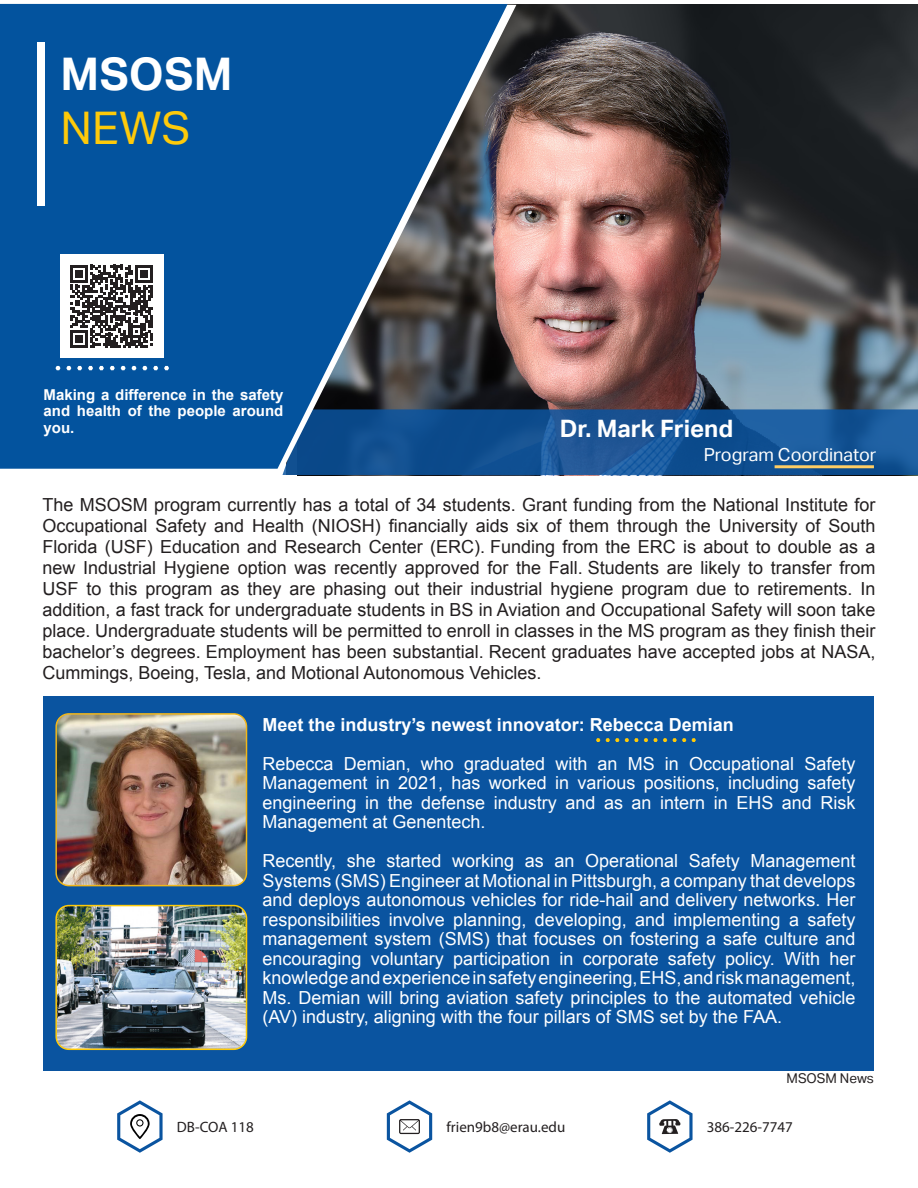
<style>
.page{position:relative;width:918px;height:1188px;background:#fff}
.page>*{position:absolute;margin:0;border:0;box-sizing:border-box;transform-origin:0 0}
.SUBTITLE{font:700 45px "Aktiv Grotesk";letter-spacing:.01em;color:#fff}
.t1{font:45px "Aktiv Grotesk";color:#feca0a}
.Name{font:700 24px "Aktiv Grotesk";color:#fff}
.O_R_9_13{font:18px/19.5px "Arial";color:#fff;text-align:justify}
.O_R_9_13-2{font:18px/21px "Arial";color:#231f20;text-align:justify}
.O_R_9_13-3{font:700 18px "Arial";color:#fff}
.Paragraph_-_White{font:18px "Aktiv Grotesk";color:#fff}
.O_R_9_13-4{font:700 15px/16.5px "Arial";color:#fff;text-align:justify}
.O_R_9_13-5{font:15px "Myriad Pro";color:#231f20}
.Table_of_Contents{font:13.5px "Aktiv Grotesk";color:#231f20}
</style>
<div class="page">
<img style="left:516px;top:5px;width:402px;height:404px">
<svg style="left:282px;top:409px;width:636px;height:66px;background:#175495"></svg>
<div style="left:44px;top:696px;width:830px;height:375px;background:#0a54a0"></div>
<svg style="left:0;top:4px;width:508px;height:465px;background:#145390"></svg>
<svg style="left:55px;top:366px;width:5px;height:4px"></svg>
<svg style="left:66px;top:366px;width:5px;height:4px"></svg>
<svg style="left:88px;top:366px;width:5px;height:4px"></svg>
<svg style="left:110px;top:366px;width:5px;height:4px"></svg>
<svg style="left:153px;top:366px;width:5px;height:4px"></svg>
<svg style="left:164px;top:366px;width:5px;height:4px"></svg>
<svg style="left:77px;top:366px;width:5px;height:4px"></svg>
<svg style="left:99px;top:366px;width:5px;height:4px"></svg>
<svg style="left:121px;top:366px;width:26px;height:4px"></svg>
<svg style="left:596px;top:738px;width:4px;height:4px"></svg>
<svg style="left:692px;top:738px;width:4px;height:4px"></svg>
<svg style="left:606px;top:738px;width:80px;height:4px"></svg>
<svg style="left:117px;top:1100px;width:46px;height:53px"></svg>
<svg style="left:387px;top:1100px;width:45px;height:53px"></svg>
<svg style="left:647px;top:1100px;width:46px;height:53px"></svg>
<div style="left:60px;top:255px;width:103px;height:103px;background:#fff"></div>
<svg style="left:70px;top:265px;width:83px;height:83px"></svg>
<div style="left:38px;top:43px;width:7px;height:163px;background:#fff"></div>
<hr style="left:775px;top:465px;width:99px;height:3px;background:#fecd64">
<img style="left:58px;top:714px;width:189px;height:172px">
<div style="left:55px;top:713px;width:192px;height:173px;border:2px solid #f1b61b;border-radius:13px"></div>
<img style="left:58px;top:906px;width:189px;height:143px">
<div style="left:55px;top:905px;width:192px;height:145px;border:2px solid #feca0a;border-radius:13px"></div>
<p class="SUBTITLE" style="left:61px;top:49px;width:173px">MSOSM</p>
<p class="t1" style="left:61px;top:103px;width:131px">NEWS</p>
<p class="O_R_9_13-4" style="left:44px;top:387px;width:241px">Making a difference in the safety and health of the people around you.</p>
<p class="Name" style="left:560px;top:414px;width:175px">Dr. Mark Friend</p>
<p class="Paragraph_-_White" style="left:704px;top:444px;width:174px">Program Coordinator</p>
<p class="O_R_9_13-2" style="left:43px;top:495px;width:834px">The MSOSM program currently has a total of 34 students. Grant funding from the National Institute for Occupational Safety and Health (NIOSH) financially aids six of them through the University of South Florida (USF) Education and Research Center (ERC). Funding from the ERC is about to double as a new Industrial Hygiene option was recently approved for the Fall. Students are likely to transfer from USF to this program as they are phasing out their industrial hygiene program due to retirements. In addition, a fast track for undergraduate students in BS in Aviation and Occupational Safety will soon take place. Undergraduate students will be permitted to enroll in classes in the MS program as they finish their bachelor’s degrees. Employment has been substantial. Recent graduates have accepted jobs at NASA, Cummings, Boeing, Tesla, and Motional Autonomous Vehicles.</p>
<p class="O_R_9_13-3" style="left:262px;top:713px;width:473px">Meet the industry’s newest innovator: Rebecca Demian</p>
<p class="O_R_9_13" style="left:262px;top:754px;width:595px">Rebecca Demian, who graduated with an MS in Occupational Safety Management in 2021, has worked in various positions, including safety engineering in the defense industry and as an intern in EHS and Risk Management at Genentech.</p>
<p class="O_R_9_13" style="left:262px;top:851px;width:594px">Recently, she started working as an Operational Safety Management Systems (SMS) Engineer at Motional in Pittsburgh, a company that develops and deploys autonomous vehicles for ride-hail and delivery networks. Her responsibilities involve planning, developing, and implementing a safety management system (SMS) that focuses on fostering a safe culture and encouraging voluntary participation in corporate safety policy. With her knowledgeandexperienceinsafetyengineering,EHS,andriskmanagement, Ms. Demian will bring aviation safety principles to the automated vehicle (AV) industry, aligning with the four pillars of SMS set by the FAA.</p>
<p class="Table_of_Contents" style="left:787px;top:1071px;width:89px">MSOSM News</p>
<p class="O_R_9_13-5" style="left:177px;top:1118px;width:78px">DB-COA 118</p>
<p class="O_R_9_13-5" style="left:447px;top:1118px;width:120px">frien9b8@erau.edu</p>
<p class="O_R_9_13-5" style="left:707px;top:1118px;width:88px">386-226-7747</p>
</div>
